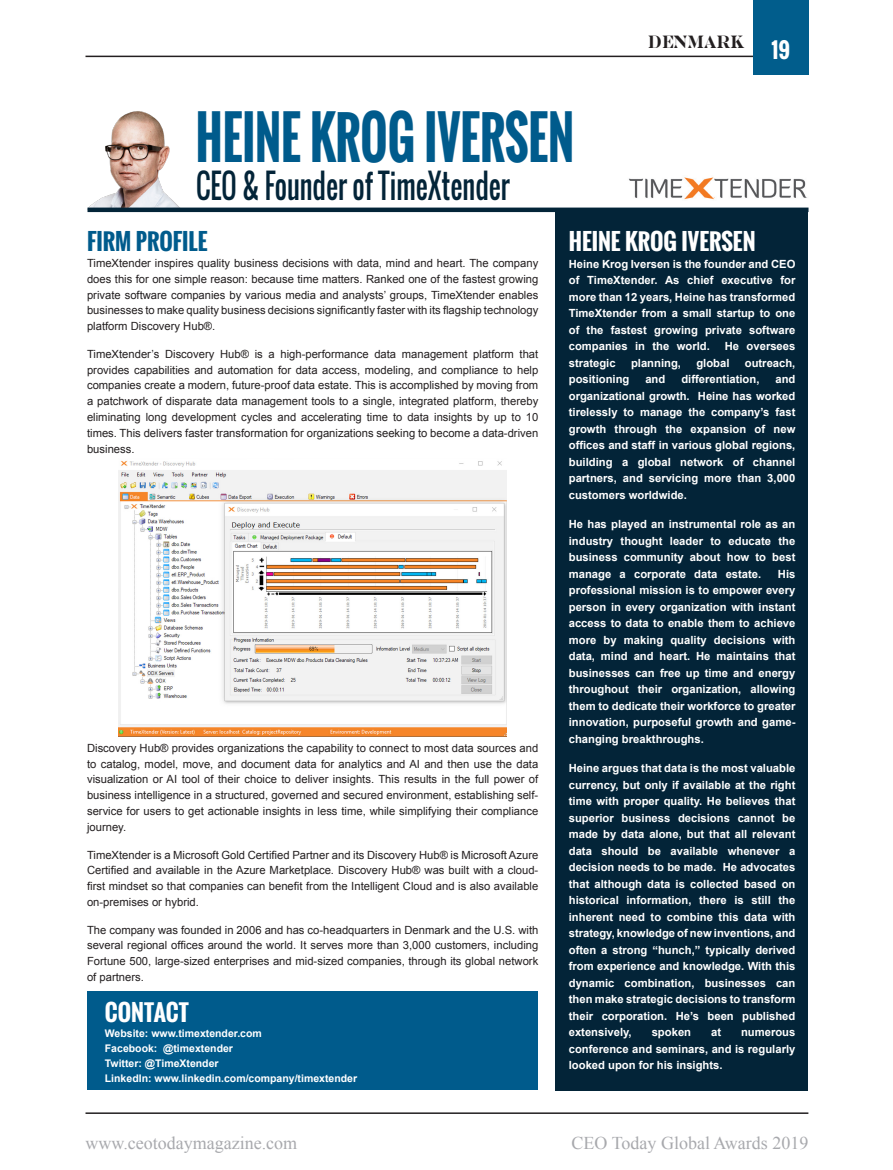
<style>
.page{position:relative;width:893px;height:1170px;background:#fff}
.page>*{position:absolute;margin:0;border:0;box-sizing:border-box;transform-origin:0 0}
.t1{font:700 57px "Oswald";color:#005b8c;scale:.8 1}
.t2{font:33px "Oswald";color:#032438;scale:.8 1}
.t3{font:700 22.5px "Oswald";color:#fff}
.t4{font:700 22.5px "Oswald";color:#005b8c}
.t5{font:700 21px "Oswald";color:#fff}
.t6{font:18px "Times New Roman";color:#a8a9ad}
.t7{font:700 18px "Engravers";color:#231f20;scale:.7 1}
.t8{font:11.25px/15.8px "Arial";color:#231f20;text-align:justify}
.t9{font:700 11.25px/16.5px "Arial";color:#fff;text-align:justify}
.t10{font:700 10.5px/15px "Arial";color:#fff}
</style>
<div class="page">
<hr style="left:86px;top:56px;width:722px;height:1px;background:#231f20">
<div style="left:753px;top:0;width:55px;height:75px;background:#015d8c"></div>
<hr style="left:86px;top:1112px;width:722px;height:1px;background:#231f20">
<div style="left:556px;top:210px;width:252px;height:880px;background:#032438"></div>
<img style="left:87px;top:111px;width:92px;height:99px">
<div style="left:88px;top:207px;width:720px;height:5px;background:#032438"></div>
<img style="left:629px;top:177px;width:178px;height:23px">
<div style="left:88px;top:991px;width:450px;height:99px;background:#005b8c"></div>
<img style="left:119px;top:460px;width:388px;height:276px">
<h3 class="t7" style="left:648px;top:31px;width:140px">DENMARK</h3>
<h3 class="t5" style="left:771px;top:35px;width:20px">19</h3>
<h1 class="t1" style="left:196px;top:95px;width:475px">HEINE KROG IVERSEN</h1>
<h2 class="t2" style="left:196px;top:161px;width:393px">CEO &amp; Founder of TimeXtender</h2>
<h3 class="t4" style="left:87px;top:225px;width:122px">FIRM PROFILE</h3>
<p class="t8" style="left:87px;top:255px;width:453px">TimeXtender inspires quality business decisions with data, mind and heart. The company does this for one simple reason: because time matters. Ranked one of the fastest growing private software companies by various media and analysts’ groups, TimeXtender enables businesses to make quality business decisions significantly faster with its flagship technology platform Discovery Hub®.</p>
<p class="t8" style="left:87px;top:346px;width:453px">TimeXtender’s Discovery Hub® is a high-performance data management platform that provides capabilities and automation for data access, modeling, and compliance to help companies create a modern, future-proof data estate. This is accomplished by moving from a patchwork of disparate data management tools to a single, integrated platform, thereby eliminating long development cycles and accelerating time to data insights by up to 10 times. This delivers faster transformation for organizations seeking to become a data-driven business.</p>
<h3 class="t3" style="left:569px;top:225px;width:188px">HEINE KROG IVERSEN</h3>
<p class="t9" style="left:569px;top:256px;width:228px">Heine Krog Iversen is the founder and CEO of TimeXtender. As chief executive for more than 12 years, Heine has transformed TimeXtender from a small startup to one of the fastest growing private software companies in the world.</p>
<p class="t9" style="left:725px;top:338px;width:72px">He oversees</p>
<p class="t9" style="left:569px;top:355px;width:48px">strategic</p>
<p class="t9" style="left:631px;top:355px;width:52px">planning,</p>
<p class="t9" style="left:696px;top:355px;width:35px">global</p>
<p class="t9" style="left:745px;top:355px;width:52px">outreach,</p>
<p class="t9" style="left:569px;top:371px;width:62px">positioning</p>
<p class="t9" style="left:645px;top:371px;width:22px">and</p>
<p class="t9" style="left:681px;top:371px;width:80px">differentiation,</p>
<p class="t9" style="left:569px;top:371px;width:228px;text-indent:207px">and organizational growth. Heine has worked tirelessly to manage the company’s fast growth through the expansion of new offices and staff in various global regions, building a global network of channel partners, and servicing more than 3,000 customers worldwide.</p>
<p class="t9" style="left:569px;top:516px;width:228px">He has played an instrumental role as an industry thought leader to educate the business community about how to best manage a corporate data estate.</p>
<p class="t9" style="left:569px;top:566px;width:228px;text-indent:209px">His professional mission is to empower every person in every organization with instant access to data to enable them to achieve more by making quality decisions with data, mind and heart. He maintains that businesses can free up time and energy throughout their organization, allowing them to dedicate their workforce to greater innovation, purposeful growth and game&shy;changing breakthroughs.</p>
<p class="t9" style="left:569px;top:760px;width:228px">Heine argues that data is the most valuable currency, but only if available at the right time with proper quality. He believes that superior business decisions cannot be made by data alone, but that all relevant data should be available whenever a decision needs to be made. He advocates that although data is collected based on historical information, there is still the inherent need to combine this data with strategy, knowledge of new inventions, and often a strong “hunch,” typically derived from experience and knowledge. With this dynamic combination, businesses can then make strategic decisions to transform their corporation. He’s been published extensively,</p>
<p class="t8" style="left:87px;top:740px;width:453px">Discovery Hub® provides organizations the capability to connect to most data sources and to catalog, model, move, and document data for analytics and AI and then use the data visualization or AI tool of their choice to deliver insights. This results in the full power of business intelligence in a structured, governed and secured environment, establishing self&shy;service for users to get actionable insights in less time, while simplifying their compliance journey.</p>
<p class="t8" style="left:87px;top:846px;width:453px">TimeXtender is a Microsoft Gold Certified Partner and its Discovery Hub® is Microsoft Azure Certified and available in the Azure Marketplace. Discovery Hub® was built with a cloud&shy;first mindset so that companies can benefit from the Intelligent Cloud and is also available on-premises or hybrid.</p>
<p class="t8" style="left:87px;top:921px;width:453px">The company was founded in 2006 and has co-headquarters in Denmark and the U.S. with several regional offices around the world. It serves more than 3,000 customers, including Fortune 500, large-sized enterprises and mid-sized companies, through its global network of partners.</p>
<h3 class="t3" style="left:105px;top:995px;width:85px">CONTACT</h3>
<p class="t10" style="left:105px;top:1025px;width:254px">Website: www.timextender.com<br>Facebook: @timextender<br>Twitter: @TimeXtender<br>LinkedIn: www.linkedin.com/company/timextender</p>
<p class="t9" style="left:652px;top:1024px;width:41px">spoken</p>
<p class="t9" style="left:711px;top:1024px;width:12px">at</p>
<p class="t9" style="left:569px;top:1024px;width:228px;text-indent:172px">numerous conference and seminars, and is regularly looked upon for his insights.</p>
<h3 class="t6" style="left:86px;top:1130px;width:213px">www.ceotodaymagazine.com</h3>
<h3 class="t6" style="left:572px;top:1130px;width:238px">CEO Today Global Awards 2019</h3>
</div>
